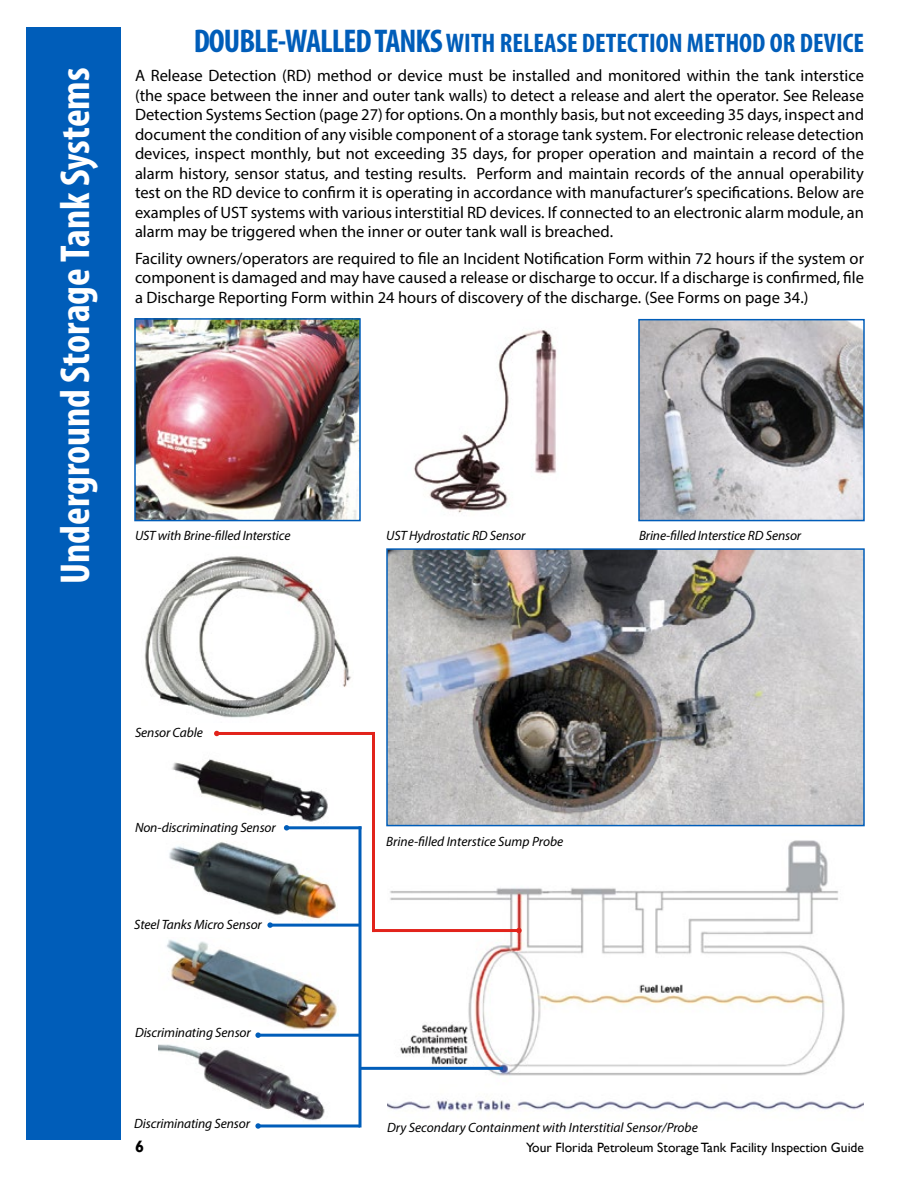
<style>
.page{position:relative;width:918px;height:1188px;background:#fff}
.page>*{position:absolute;margin:0;border:0;box-sizing:border-box;transform-origin:0 0}
.t1{font:700 condensed 42px "Myriad Pro";color:#fff}
.t2{font:700 condensed 27px "Myriad Pro";color:#005db9}
.t3{font:16.5px/19.5px "Myriad Pro";color:#000;text-align:justify}
.t4{font:700 16.5px "Gill Sans";color:#000}
.t5{font:italic 13.5px "Myriad Pro";letter-spacing:-.01em;color:#000}
.t6{font:13.5px "Gill Sans";color:#000}
.s1{font-size:33px}
</style>
<div class="page">
<div style="left:26px;top:28px;width:95px;height:1112px;background:#005db9"></div>
<img style="left:414px;top:330px;width:143px;height:183px">
<img style="left:137px;top:321px;width:221px;height:197px">
<div style="left:134px;top:318px;width:227px;height:203px;border:2px solid #005db9"></div>
<img style="left:387px;top:840px;width:477px;height:273px">
<img style="left:641px;top:322px;width:221px;height:196px">
<div style="left:638px;top:319px;width:227px;height:202px;border:2px solid #005db9"></div>
<img style="left:389px;top:551px;width:473px;height:272px">
<div style="left:386px;top:548px;width:479px;height:278px;border:2px solid #005db9"></div>
<img style="left:144px;top:556px;width:207px;height:162px">
<img style="left:169px;top:842px;width:169px;height:82px">
<img style="left:166px;top:939px;width:171px;height:91px">
<img style="left:172px;top:759px;width:166px;height:71px">
<img style="left:158px;top:1044px;width:167px;height:77px">
<hr style="left:372px;top:732px;width:3px;height:200px;background:#e2231b">
<hr style="left:218px;top:732px;width:157px;height:3px;background:#e2231b">
<hr style="left:372px;top:929px;width:147px;height:3px;background:#e2231b">
<svg style="left:516px;top:928px;width:6px;height:5px"></svg>
<svg style="left:214px;top:731px;width:5px;height:5px"></svg>
<svg style="left:358px;top:829px;width:4px;height:298px"></svg>
<hr style="left:287px;top:826px;width:75px;height:3px;background:#005db9">
<svg style="left:284px;top:825px;width:5px;height:6px"></svg>
<hr style="left:270px;top:924px;width:90px;height:3px;background:#005db9">
<svg style="left:267px;top:922px;width:6px;height:6px"></svg>
<hr style="left:258px;top:1034px;width:102px;height:3px;background:#005db9">
<svg style="left:255px;top:1032px;width:6px;height:6px"></svg>
<hr style="left:258px;top:1124px;width:102px;height:3px;background:#005db9">
<svg style="left:255px;top:1123px;width:6px;height:6px"></svg>
<hr style="left:360px;top:1067px;width:143px;height:3px;background:#005db9">
<p class="t1" style="left:49px;top:584px;width:518px;rotate:-90deg">Underground Storage Tank Systems</p>
<p class="t2" style="left:194px;top:26px;width:672px"><span class="s1">DOUBLE-WALLED TANKS</span> WITH RELEASE DETECTION METHOD OR DEVICE</p>
<p class="t3" style="left:135px;top:66px;width:731px">A Release Detection (RD) method or device must be installed and monitored within the tank interstice (the space between the inner and outer tank walls) to detect a release and alert the operator. See Release Detection Systems Section (page 27) for options. On a monthly basis, but not exceeding 35 days, inspect and document the condition of any visible component of a storage tank system. For electronic release detection devices, inspect monthly, but not exceeding 35 days, for proper operation and maintain a record of the alarm history, sensor status, and testing results. Perform and maintain records of the annual operability test on the RD device to confirm it is operating in accordance with manufacturer’s specifications. Below are examples of UST systems with various interstitial RD devices. If connected to an electronic alarm module, an alarm may be triggered when the inner or outer tank wall is breached.</p>
<p class="t3" style="left:135px;top:248px;width:731px">Facility owners/operators are required to file an Incident Notification Form within 72 hours if the system or component is damaged and may have caused a release or discharge to occur. If a discharge is confirmed, file a Discharge Reporting Form within 24 hours of discovery of the discharge. (See Forms on page 34.)</p>
<p class="t5" style="left:135px;top:527px;width:157px">UST with Brine-filled Interstice</p>
<p class="t5" style="left:386px;top:527px;width:141px">UST Hydrostatic RD Sensor</p>
<p class="t5" style="left:639px;top:527px;width:164px">Brine-filled Interstice RD Sensor</p>
<p class="t5" style="left:135px;top:724px;width:69px">Sensor Cable</p>
<p class="t5" style="left:135px;top:819px;width:142px">Non-discriminating Sensor</p>
<p class="t5" style="left:134px;top:916px;width:129px">Steel Tanks Micro Sensor</p>
<p class="t5" style="left:135px;top:1024px;width:117px">Discriminating Sensor</p>
<p class="t5" style="left:134px;top:1115px;width:117px">Discriminating Sensor</p>
<p class="t5" style="left:386px;top:833px;width:179px">Brine-filled Interstice Sump Probe</p>
<p class="t5" style="left:387px;top:1119px;width:312px">Dry Secondary Containment with Interstitial Sensor/Probe</p>
<p class="t4" style="left:135px;top:1137px;width:11px">6</p>
<p class="t6" style="left:526px;top:1140px;width:339px">Your Florida Petroleum Storage Tank Facility Inspection Guide</p>
</div>
